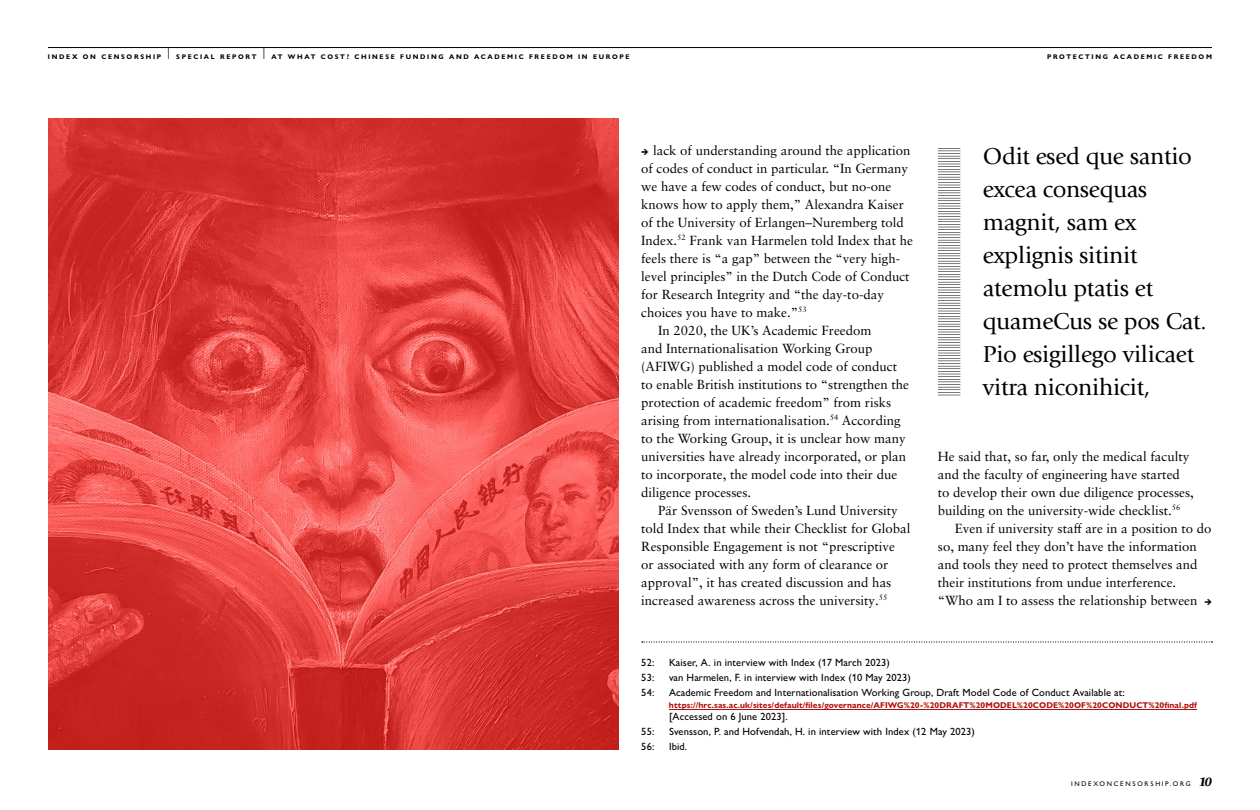
<style>
.page{position:relative;width:1260px;height:810px;background:#fff}
.page>*{position:absolute;margin:0;border:0;box-sizing:border-box;transform-origin:0 0}
.t1{font:24px/33px "Giovanni Std";letter-spacing:-.01em;color:#000}
.t2{font:13.2px/18px "Sabon LT Pro";color:#000}
.t3{font:700 12px "Source Sans Pro";color:#000}
.t4{font:500 10.5px "Gill Sans Nova";letter-spacing:.01em;color:#000}
.t5{font:700 8.4px "Gill Sans Nova";letter-spacing:.01em;color:#b00f0a}
.t6{font:700 6.75px "Gill Sans Nova";letter-spacing:.25em;color:#000}
.t7{font:500 6.75px "Gill Sans Nova";letter-spacing:.25em;color:#000}
.s1{font-family:"Source Sans Pro";font-weight:700;font-size:12px}
.s2{font-family:"Giovanni Std";font-weight:900;font-style:italic;font-size:13.2px}
</style>
<div class="page">
<svg style="left:642px;top:641px;width:570px;height:2px"></svg>
<hr style="left:669px;top:709px;width:528px;height:1px;background:#b00f0a">
<svg style="left:938px;top:148px;width:22px;height:247px"></svg>
<img style="left:48px;top:119px;width:571px;height:631px">
<hr style="left:48px;top:47px;width:1164px;height:1px;background:#000">
<p class="t6" style="left:48px;top:52px;width:583px">INDEX ON CENSORSHIP <sup>|</sup> SPECIAL REPORT <sup>|</sup> AT WHAT COST? CHINESE FUNDING AND ACADEMIC FREEDOM IN EUROPE</p>
<p class="t6" style="left:1047px;top:52px;width:100px">Prote cti ng a ca demi</p>
<p class="t6" style="left:1158px;top:52px;width:55px">c f ree dom</p>
<p class="t2" style="left:641px;top:141px;width:271px"><span class="s1">→</span> lack of understanding around the application</p>
<p class="t2" style="left:641px;top:159px;width:268px">of codes of conduct in particular. “In Germany</p>
<p class="t2" style="left:641px;top:177px;width:252px">we have a few codes of conduct, but no-one</p>
<p class="t2" style="left:641px;top:195px;width:264px">knows how to apply them,” Alexandra Kaiser</p>
<p class="t2" style="left:641px;top:213px;width:264px">of the University of Erlangen–Nuremberg told</p>
<p class="t2" style="left:641px;top:231px;width:273px">Index.<sup>52</sup> Frank van Harmelen told Index that he</p>
<p class="t2" style="left:641px;top:249px;width:260px">feels there is “a gap” between the “very high-</p>
<p class="t2" style="left:641px;top:267px;width:270px">level principles” in the Dutch Code of Conduct</p>
<p class="t2" style="left:641px;top:285px;width:244px">for Research Integrity and “the day-to-day</p>
<p class="t2" style="left:641px;top:303px;width:167px">choices you have to make.”<sup>53</sup></p>
<p class="t2" style="left:658px;top:321px;width:215px">In 2020, the UK’s Academic Freedom</p>
<p class="t2" style="left:641px;top:339px;width:233px">and Internationalisation Working Group</p>
<p class="t2" style="left:641px;top:357px;width:257px">(AFIWG) published a model code of conduct</p>
<p class="t2" style="left:641px;top:375px;width:269px">to enable British institutions to “strengthen the</p>
<p class="t2" style="left:641px;top:393px;width:252px">protection of academic freedom” from risks</p>
<p class="t2" style="left:641px;top:411px;width:261px">arising from internationalisation.<sup>54</sup> According</p>
<p class="t2" style="left:641px;top:429px;width:266px">to the Working Group, it is unclear how many</p>
<p class="t2" style="left:641px;top:447px;width:266px">universities have already incorporated, or plan</p>
<p class="t2" style="left:641px;top:465px;width:257px">to incorporate, the model code into their due</p>
<p class="t2" style="left:641px;top:483px;width:112px">diligence processes.</p>
<p class="t2" style="left:658px;top:501px;width:241px">Pär Svensson of Sweden’s Lund University</p>
<p class="t2" style="left:641px;top:519px;width:271px">told Index that while their Checklist for Global</p>
<p class="t2" style="left:641px;top:537px;width:255px">Responsible Engagement is not “prescriptive</p>
<p class="t2" style="left:641px;top:555px;width:249px">or associated with any form of clearance or</p>
<p class="t2" style="left:641px;top:573px;width:252px">approval”, it has created discussion and has</p>
<p class="t2" style="left:641px;top:591px;width:248px">increased awareness across the university.<sup>55</sup></p>
<h1 class="t1" style="left:983px;top:140px;width:225px">Odit esed que santio excea consequas magnit, sam ex explignis sitinit atemolu ptatis et quameCus se pos Cat.<br>Pio esigillego vilicaet vitra niconihicit,</h1>
<p class="t2" style="left:938px;top:447px;width:257px">He said that, so far, only the medical faculty and the faculty of engineering have started to develop their own due diligence processes, building on the university-wide checklist.<sup>56</sup></p>
<p class="t2" style="left:938px;top:519px;width:275px;text-indent:17px">Even if university staff are in a position to do so, many feel they don’t have the information and tools they need to protect themselves and their institutions from undue interference. “Who am I to assess the relationship between</p>
<p class="t3" style="left:1205px;top:592px;width:9px">→</p>
<p class="t4" style="left:641px;top:656px;width:15px">52:</p>
<p class="t4" style="left:669px;top:656px;width:223px">Kaiser, A. in interview with Index (17 March 2023)</p>
<p class="t4" style="left:641px;top:671px;width:15px">53:</p>
<p class="t4" style="left:669px;top:671px;width:243px">van Harmelen, F. in interview with Index (10 May 2023)</p>
<p class="t4" style="left:641px;top:686px;width:15px">54:</p>
<p class="t4" style="left:669px;top:686px;width:458px">Academic Freedom and Internationalisation Working Group, Draft Model Code of Conduct Available at:</p>
<p class="t5" style="left:669px;top:700px;width:372px">https://hrc.sas.ac.uk/sites/default/files/governance/AFIWG%20-%20DRAFT%20MOD EL%20COD</p>
<p class="t5" style="left:1053px;top:700px;width:57px">E%20OF%20CONDUCT</p>
<p class="t5" style="left:1149px;top:700px;width:50px">%20final.pdf</p>
<p class="t4" style="left:669px;top:710px;width:120px">[Accessed on 6 June 2023].</p>
<p class="t4" style="left:641px;top:725px;width:15px">55:</p>
<p class="t4" style="left:669px;top:725px;width:307px">Svensson, P. and Hofvendah, H. in interview with Index (12 May 2023)</p>
<p class="t4" style="left:641px;top:740px;width:15px">56:</p>
<p class="t4" style="left:669px;top:740px;width:20px">Ibid.</p>
<p class="t7" style="left:1071px;top:779px;width:142px">INDEXONCENSORSHIP.ORG <span class="s2">10</span></p>
</div>
